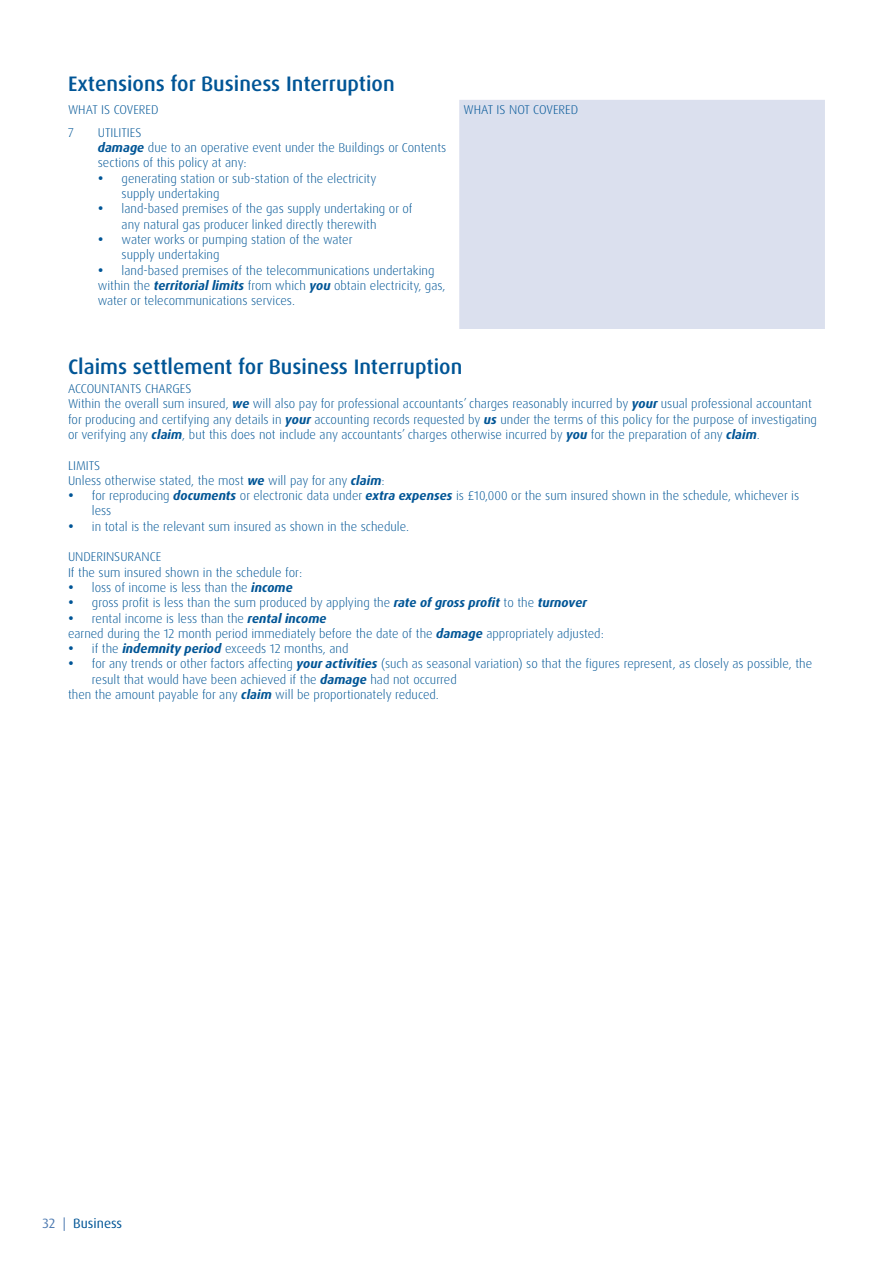
<style>
.page{position:relative;width:893px;height:1263px;background:#fff}
.page>*{position:absolute;margin:0;border:0;box-sizing:border-box;transform-origin:0 0}
.t1{font:500 21px "Dax Pro";color:#005596}
.t2{font:13.5px "Dax Pro";color:#005596}
.t3{font:300 12.75px/15.3px "Dax Pro";color:#005596}
.s1{font-weight:700;font-style:italic}
.s2{color:#507cb2}
</style>
<div class="page">
<div style="left:459px;top:100px;width:366px;height:229px;background:#dbe0ee"></div>
<h1 class="t1" style="left:68px;top:70px;width:328px">Extensions for Business Interruption</h1>
<p class="t3" style="left:68px;top:102px;width:92px">WHAT IS COVERED</p>
<p class="t3" style="left:463px;top:102px;width:116px">WHAT IS NOT COVERED</p>
<p class="t3" style="left:68px;top:125px;width:7px">7</p>
<p class="t3" style="left:98px;top:125px;width:350px">UTILITIES<br><span class="s1">damage</span> due to an operative event under the Buildings or Contents sections of this policy at any:</p>
<p class="t3" style="left:122px;top:171px;width:256px;text-indent:-24px">• generating station or sub-station of the electricity supply undertaking</p>
<p class="t3" style="left:122px;top:201px;width:292px;text-indent:-24px">• land-based premises of the gas supply undertaking or of any natural gas producer linked directly therewith</p>
<p class="t3" style="left:122px;top:232px;width:232px;text-indent:-24px">• water works or pumping station of the water supply undertaking</p>
<p class="t3" style="left:98px;top:263px;width:349px">• land-based premises of the telecommunications undertaking within the <span class="s1">territorial limits</span> from which <span class="s1">you</span> obtain electricity, gas, water or telecommunications services.</p>
<h1 class="t1" style="left:68px;top:354px;width:396px">Claims settlement for Business Interruption</h1>
<p class="t3" style="left:68px;top:381px;width:750px">ACCOUNTANTS CHARGES<br>Within the overall sum insured, <span class="s1">we</span> will also pay for professional accountants’ charges reasonably incurred by <span class="s1">your</span> usual professional accountant for producing and certifying any details in <span class="s1">your</span> accounting records requested by <span class="s1">us</span> under the terms of this policy for the purpose of investigating or verifying any <span class="s1">claim</span>, but this does not include any accountants’ charges otherwise incurred by <span class="s1">you</span> for the preparation of any <span class="s1">claim</span>.</p>
<p class="t3" style="left:68px;top:457px;width:318px">LIMITS<br>Unless otherwise stated, the most <span class="s1">we</span> will pay for any <span class="s1">claim</span>:</p>
<p class="t3" style="left:92px;top:488px;width:709px;text-indent:-24px">• for reproducing <span class="s1">documents</span> or electronic data under <span class="s1">extra expenses</span> is £10,000 or the sum insured shown in the schedule, whichever is less</p>
<p class="t3" style="left:68px;top:519px;width:343px">• in total is the relevant sum insured as shown in the schedule.</p>
<p class="t3" style="left:68px;top:549px;width:236px">UNDERINSURANCE<br>If the sum insured shown in the schedule for:</p>
<p class="t3" style="left:68px;top:580px;width:226px">• loss of income is less than the <span class="s1">income</span></p>
<p class="t3" style="left:68px;top:595px;width:520px">• gross profit is less than the sum produced by applying the <span class="s1">rate of gross profit</span> to the <span class="s1">turnover</span></p>
<p class="t3" style="left:68px;top:610px;width:537px">• rental income is less than the <span class="s1">rental income<br></span>earned during the 12 month period immediately before the date of the <span class="s1">damage</span> appropriately adjusted:</p>
<p class="t3" style="left:68px;top:641px;width:282px">• if the <span class="s1">indemnity period</span> exceeds 12 months, and</p>
<p class="t3" style="left:68px;top:656px;width:746px">• for any trends or other factors affecting <span class="s1">your activities</span> (such as seasonal variation) so that the figures represent, as closely as possible, the</p>
<p class="t3" style="left:92px;top:672px;width:366px">result that would have been achieved if the <span class="s1">damage</span> had not occurred</p>
<p class="t3" style="left:68px;top:687px;width:372px">then the amount payable for any <span class="s1">claim</span> will be proportionately reduced.</p>
<p class="t2" style="left:43px;top:1214px;width:81px"><span class="s2">32 |</span> Business</p>
</div>
